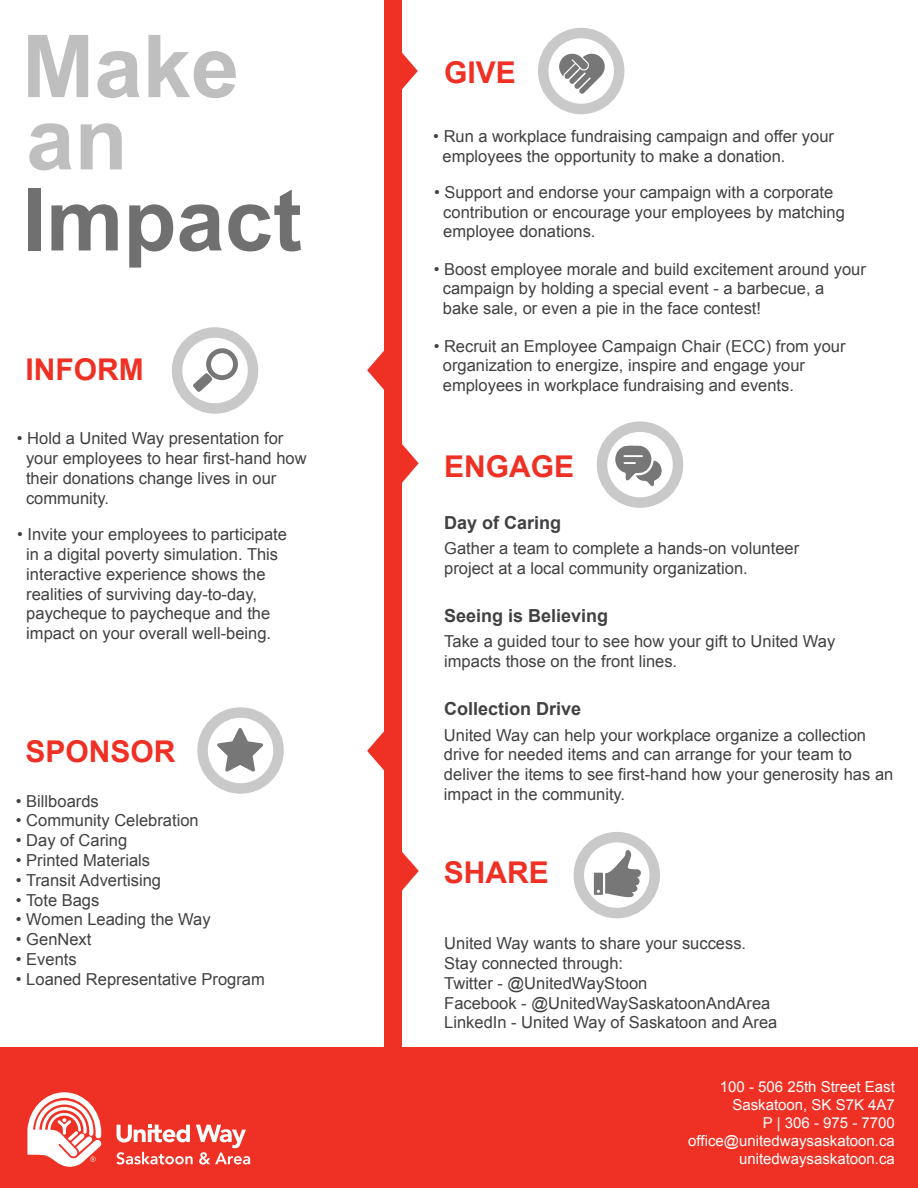
<style>
.page{position:relative;width:918px;height:1188px;background:#fff}
.page>*{position:absolute;margin:0;border:0;box-sizing:border-box;transform-origin:0 0}
.t1{font:700 86.85px/72.3px "Arial";color:#bfbfbf}
.t2{font:700 86.85px "Arial";color:#707070}
.t3{font:700 30px "Arial";color:#ee3124}
.t4{font:700 18px "Arial";color:#414042}
.t5{font:16.5px/19.8px "Arial";color:#414042}
.t6{font:15px/18px "Arial";color:#fff;text-align:right}
</style>
<div class="page">
<div style="left:0;top:1047px;width:918px;height:141px;background:#ee3124"></div>
<svg style="left:193px;top:348px;width:45px;height:44px"></svg>
<div style="left:172px;top:327px;width:86px;height:87px;border:10px solid #c9c9c9;border-radius:50%"></div>
<svg style="left:615px;top:446px;width:47px;height:40px"></svg>
<div style="left:597px;top:421px;width:86px;height:87px;border:10px solid #c9c9c9;border-radius:50%"></div>
<svg style="left:217px;top:728px;width:46px;height:44px"></svg>
<div style="left:197px;top:707px;width:87px;height:87px;border:10px solid #c9c9c9;border-radius:50%"></div>
<svg style="left:27px;top:1092px;width:74px;height:75px"></svg>
<svg style="left:116px;top:1125px;width:134px;height:40px"></svg>
<div style="left:538px;top:28px;width:86px;height:86px;border:10px solid #c9c9c9;border-radius:50%"></div>
<svg style="left:559px;top:53px;width:46px;height:41px"></svg>
<div style="left:384px;top:0;width:18px;height:1071px;background:#ee3124"></div>
<svg style="left:402px;top:53px;width:16px;height:36px"></svg>
<svg style="left:402px;top:444px;width:17px;height:39px"></svg>
<svg style="left:367px;top:351px;width:17px;height:39px"></svg>
<svg style="left:367px;top:731px;width:17px;height:40px"></svg>
<div style="left:574px;top:832px;width:86px;height:86px;border:10px solid #c9c9c9;border-radius:50%"></div>
<svg style="left:594px;top:850px;width:47px;height:47px"></svg>
<svg style="left:402px;top:852px;width:17px;height:39px"></svg>
<h1 class="t1" style="left:22px;top:33px;width:219px">Make an</h1>
<h1 class="t2" style="left:22px;top:162px;width:282px">Impact</h1>
<h2 class="t3" style="left:26px;top:350px;width:120px">INFORM</h2>
<p class="t5" style="left:26px;top:429px;width:282px;text-indent:-9px">• Hold a United Way presentation for your employees to hear first-hand how their donations change lives in our community.</p>
<p class="t5" style="left:26px;top:525px;width:262px;text-indent:-9px">• Invite your employees to participate in a digital poverty simulation. This interactive experience shows the realities of surviving day-to-day, paycheque to paycheque and the impact on your overall well-being.</p>
<h2 class="t3" style="left:25px;top:731px;width:152px">SPONSOR</h2>
<p class="t5" style="left:16px;top:791px;width:84px">• Billboards</p>
<p class="t5" style="left:16px;top:811px;width:184px">• Community Celebration</p>
<p class="t5" style="left:16px;top:831px;width:113px">• Day of Caring</p>
<p class="t5" style="left:16px;top:850px;width:136px">• Printed Materials</p>
<p class="t5" style="left:16px;top:870px;width:147px">• Transit Advertising</p>
<p class="t5" style="left:16px;top:890px;width:85px">• Tote Bags</p>
<p class="t5" style="left:16px;top:910px;width:196px">• Women Leading the Way</p>
<p class="t5" style="left:16px;top:930px;width:77px">• GenNext</p>
<p class="t5" style="left:16px;top:949px;width:62px">• Events</p>
<p class="t5" style="left:16px;top:969px;width:250px">• Loaned Representative Program</p>
<h2 class="t3" style="left:444px;top:52px;width:73px">GIVE</h2>
<p class="t5" style="left:443px;top:126px;width:393px;text-indent:-9px">• Run a workplace fundraising campaign and offer your employees the opportunity to make a donation.</p>
<p class="t5" style="left:443px;top:182px;width:403px;text-indent:-9px">• Support and endorse your campaign with a corporate contribution or encourage your employees by matching employee donations.</p>
<p class="t5" style="left:443px;top:259px;width:425px;text-indent:-9px">• Boost employee morale and build excitement around your campaign by holding a special event - a barbecue, a<br>bake sale, or even a pie in the face contest!</p>
<p class="t5" style="left:443px;top:336px;width:404px;text-indent:-9px">• Recruit an Employee Campaign Chair (ECC) from your organization to energize, inspire and engage your employees in workplace fundraising and events.</p>
<h2 class="t3" style="left:444px;top:446px;width:132px">ENGAGE</h2>
<p class="t4" style="left:444px;top:511px;width:119px">Day of Caring</p>
<p class="t5" style="left:444px;top:539px;width:356px">Gather a team to complete a hands-on volunteer project at a local community organization.</p>
<p class="t4" style="left:444px;top:604px;width:166px">Seeing is Believing</p>
<p class="t5" style="left:444px;top:631px;width:392px">Take a guided tour to see how your gift to United Way impacts those on the front lines.</p>
<p class="t4" style="left:444px;top:697px;width:139px">Collection Drive</p>
<p class="t5" style="left:444px;top:725px;width:451px">United Way can help your workplace organize a collection drive for needed items and can arrange for your team to deliver the items to see first-hand how your generosity has an impact in the community.</p>
<h2 class="t3" style="left:444px;top:852px;width:107px">SHARE</h2>
<p class="t5" style="left:444px;top:934px;width:335px">United Way wants to share your success.<br>Stay connected through:<br>Twitter - @UnitedWayStoon<br>Facebook - @UnitedWaySaskatoonAndArea LinkedIn - United Way of Saskatoon and Area</p>
<p class="t6" style="left:688px;top:1078px;width:208px">100 - 506 25th Street East<br>Saskatoon, SK S7K 4A7<br>P | 306 - 975 - 7700 office@unitedwaysaskatoon.ca unitedwaysaskatoon.ca</p>
</div>
